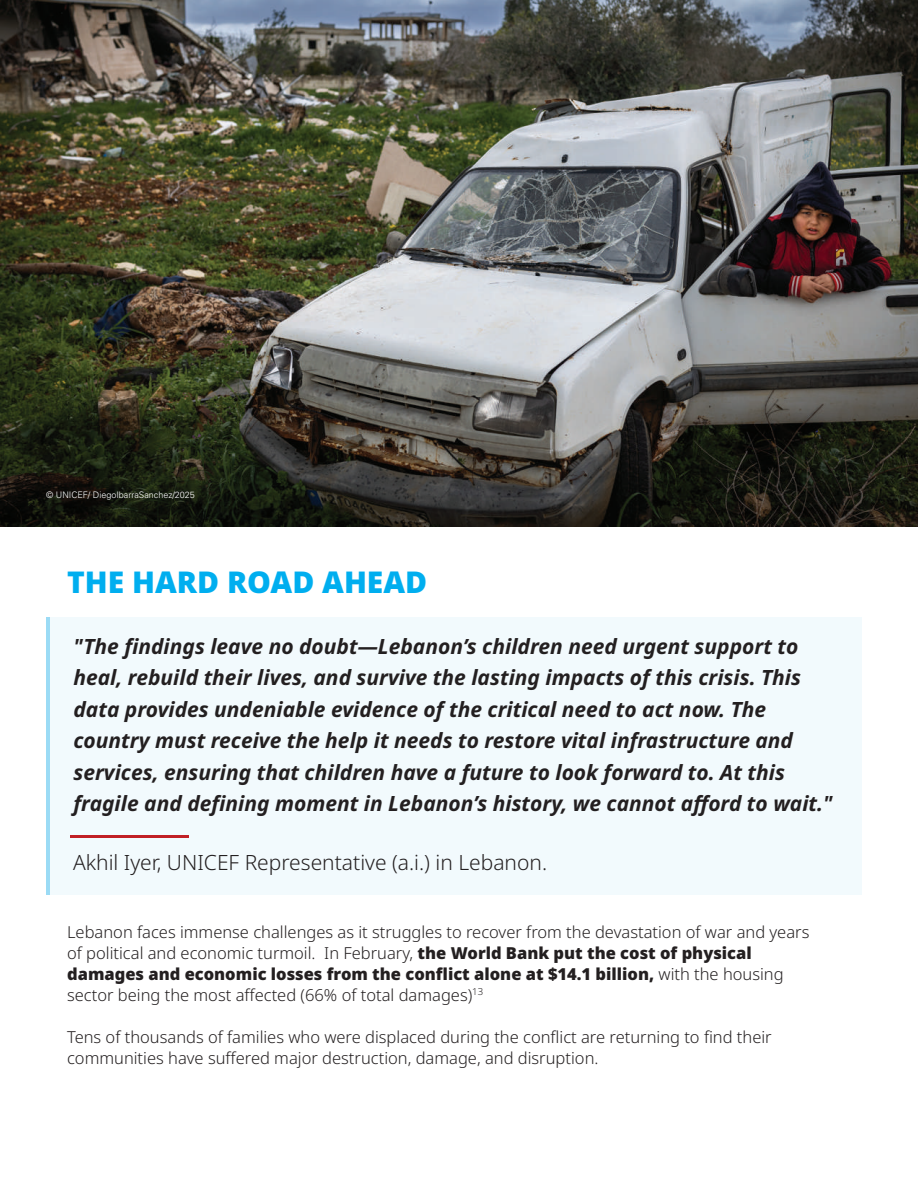
<style>
.page{position:relative;width:918px;height:1188px;background:#fff}
.page>*{position:absolute;margin:0;border:0;box-sizing:border-box;transform-origin:0 0}
.t1{font:30px "Noto Sans";color:#00aeef}
.t2{font:italic 21px/31.5px "Noto Sans";color:#231f20}
.t3{font:21px "Noto Sans";color:#231f20}
.t4{font:16.5px/21px "Noto Sans";color:#231f20}
.t5{font:300 9px "Univers LT Pro 45";color:#fff}
</style>
<div class="page">
<hr style="left:46px;top:617px;width:3px;height:277px;background:#9bdbf5">
<div style="left:50px;top:617px;width:812px;height:277px;background:#f2fafd"></div>
<hr style="left:70px;top:835px;width:118px;height:3px;background:#c12025">
<img style="left:0;top:0;width:918px;height:526px">
<p class="t5" style="left:46px;top:490px;width:150px">© UNICEF/ DiegoIbarraSanchez/2025</p>
<h1 class="t1" style="left:67px;top:560px;width:362px">THE HARD ROAD AHEAD</h1>
<p class="t2" style="left:73px;top:631px;width:761px">"The findings leave no doubt—Lebanon’s children need urgent support to heal, rebuild their lives, and survive the lasting impacts of this crisis. This data provides undeniable evidence of the critical need to act now. The country must receive the help it needs to restore vital infrastructure and services, ensuring that children have a future to look forward to. At this fragile and defining moment in Lebanon’s history, we cannot afford to wait."</p>
<p class="t3" style="left:73px;top:847px;width:476px">Akhil Iyer, UNICEF Representative (a.i.) in Lebanon.</p>
<p class="t4" style="left:67px;top:922px;width:744px">Lebanon faces immense challenges as it struggles to recover from the devastation of war and years of political and economic turmoil. In February, the World Bank put the cost of physical damages and economic losses from the conflict alone at $14.1 billion, with the housing sector being the most affected (66% of total damages)<sup>13</sup></p>
<p class="t4" style="left:67px;top:1027px;width:706px">Tens of thousands of families who were displaced during the conflict are returning to find their communities have suffered major destruction, damage, and disruption.</p>
</div>
